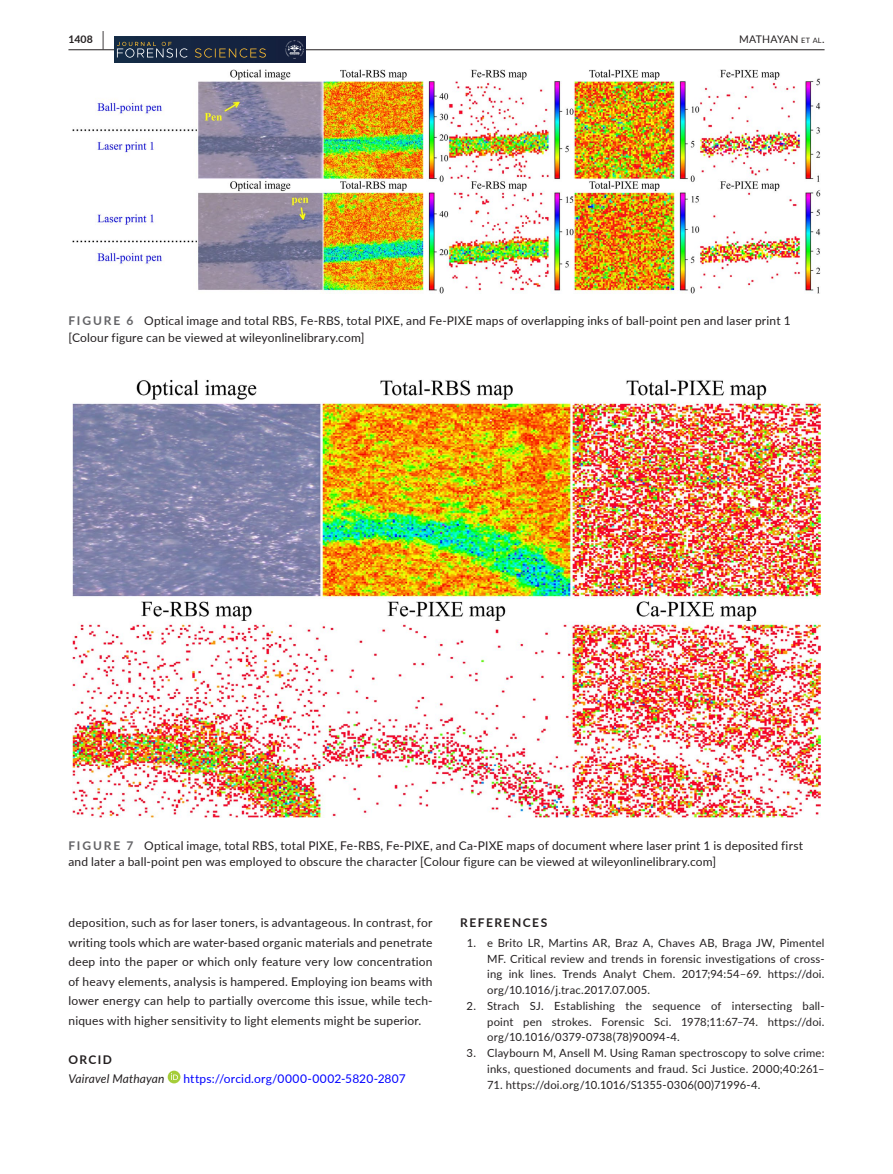
<style>
.page{position:relative;width:893px;height:1174px;background:#fff}
.page>*{position:absolute;margin:0;border:0;box-sizing:border-box;transform-origin:0 0}
.t1{font:12px/19.5px "Lato";letter-spacing:.015em;color:#231f20}
.t2{font:12px "Lato";letter-spacing:.015em;color:#00f}
.t3{font:italic 12px "Lato";letter-spacing:.01em;color:#231f20}
.t4{font:700 12px "Lato";letter-spacing:.125em;color:#231f20}
.t5{font:11.25px/15.8px "Lato";letter-spacing:.015em;color:#231f20;text-align:justify}
.t6{font:10.5px "Lato";letter-spacing:.02em;color:#231f20}
.t7{font:700 10.5px "Lato";color:#231f20}
.s1{font-size:19.5px}
.s2{font-size:7.35px}
.s3{font-weight:700;color:#636366}
</style>
<div class="page">
<hr style="left:68px;top:49px;width:756px;height:1px;background:#231f20">
<img style="left:114px;top:37px;width:192px;height:25px">
<svg style="left:195px;top:48px;width:71px;height:10px"></svg>
<svg style="left:117px;top:42px;width:70px;height:16px"></svg>
<img style="left:286px;top:41px;width:17px;height:17px">
<div style="left:168px;top:1070px;width:12px;height:13px;background:#a5cd39;border-radius:50%"></div>
<svg style="left:171px;top:1073px;width:7px;height:7px"></svg>
<img style="left:72px;top:69px;width:749px;height:224px">
<img style="left:72px;top:380px;width:749px;height:437px">
<p class="t7" style="left:68px;top:31px;width:37px">1408 <span class="s1">|</span></p>
<p class="t6" style="left:739px;top:31px;width:87px">MATHAYAN <span class="s2">et al</span>.</p>
<p class="t1" style="left:68px;top:312px;width:724px;line-height:16.5px"><span class="s3">FIGURE 6</span> Optical image and total RBS, Fe-RBS, total PIXE, and Fe-PIXE maps of overlapping inks of ball-point pen and laser print 1 [Colour figure can be viewed at wileyonlinelibrary.com]</p>
<p class="t1" style="left:68px;top:836px;width:736px;line-height:16.5px"><span class="s3">FIGURE 7</span> Optical image, total RBS, total PIXE, Fe-RBS, Fe-PIXE, and Ca-PIXE maps of document where laser print 1 is deposited first and later a ball-point pen was employed to obscure the character [Colour figure can be viewed at wileyonlinelibrary.com]</p>
<p class="t1" style="left:68px;top:912px;width:366px;text-align:justify">deposition, such as for laser toners, is advantageous. In contrast, for writing tools which are water-based organic materials and penetrate deep into the paper or which only feature very low concentration of heavy elements, analysis is hampered. Employing ion beams with lower energy can help to partially overcome this issue, while tech&shy;niques with higher sensitivity to light elements might be superior.</p>
<p class="t4" style="left:68px;top:1050px;width:45px">ORCID</p>
<p class="t3" style="left:68px;top:1070px;width:98px">Vairavel Mathayan</p>
<p class="t2" style="left:184px;top:1070px;width:224px">https://orcid.org/0000-0002-5820-2807</p>
<p class="t4" style="left:460px;top:914px;width:88px">REFERENCES</p>
<p class="t5" style="left:487px;top:934px;width:339px;text-indent:-20px">1. e Brito LR, Martins AR, Braz A, Chaves AB, Braga JW, Pimentel MF. Critical review and trends in forensic investigations of cross&shy;ing ink lines. Trends Analyt Chem. 2017;94:54–69. https://doi. org/10.1016/j.trac.2017.07.005.</p>
<p class="t5" style="left:487px;top:997px;width:339px;text-indent:-21px">2. Strach SJ. Establishing the sequence of intersecting ball&shy;point pen strokes. Forensic Sci. 1978;11:67–74. https://doi. org/10.1016/0379-0738(78)90094-4.</p>
<p class="t5" style="left:467px;top:1044px;width:359px;text-align:right">3. Claybourn M, Ansell M. Using Raman spectroscopy to solve crime: inks, questioned documents and fraud. Sci Justice. 2000;40:261–</p>
<p class="t5" style="left:487px;top:1076px;width:275px">71. https://doi.org/10.1016/S1355-0306(00)71996-4.</p>
</div>
